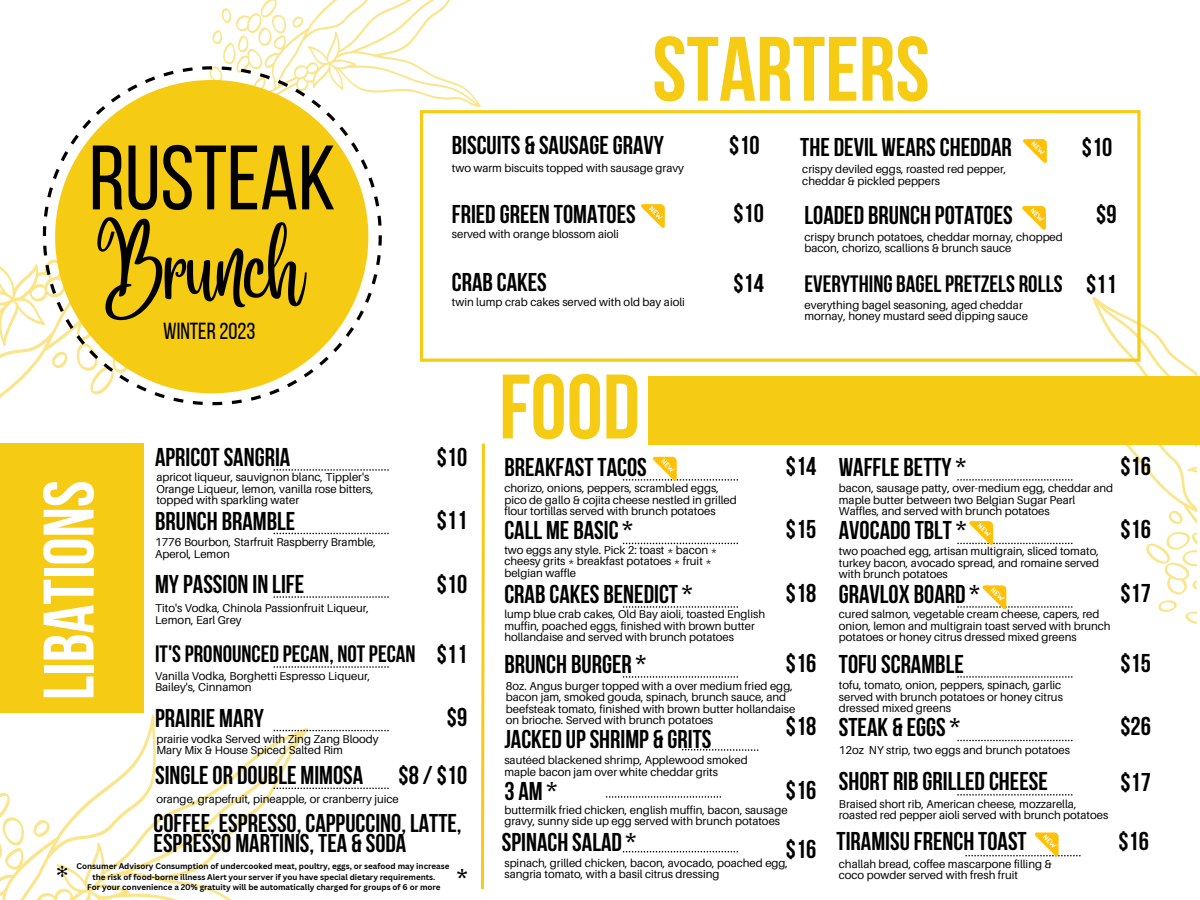
<style>
.page{position:relative;width:1200px;height:900px;background:#fff}
.page>*{position:absolute;margin:0;border:0;box-sizing:border-box;transform-origin:0 0}
.t1{font:700 91.2px "Bebas Neue";color:#f6cb14}
.t2{font:91.2px "Bebas Neue";color:#000}
.t3{font:700 71.2px "Bebas Neue";color:#fff}
.t4{font:68.4px "Angelina";color:#000}
.t5{font:700 25.6px/51.4px "Bebas Neue";color:#000}
.t6{font:24px "New Standard";color:#000}
.t7{font:700 23.6px "Bebas Neue";color:#000}
.t8{font:23.2px "Bebas Neue";color:#000}
.t9{font:11.4px/11.4px "Aileron";color:#000}
.t10{font:700 8px/10.8px "Canva Sans";color:#000;text-align:center}
</style>
<div class="page">
<div style="left:0;top:444px;width:144px;height:269px;background:#f6cb14"></div>
<svg style="left:212px;top:0;width:269px;height:107px"></svg>
<svg style="left:0;top:229px;width:43px;height:169px"></svg>
<svg style="left:43px;top:66px;width:339px;height:339px;fill:#f6cb14"></svg>
<svg style="left:1081px;top:290px;width:116px;height:334px"></svg>
<svg style="left:420px;top:110px;width:720px;height:252px"></svg>
<svg style="left:481px;top:443px;width:4px;height:447px;background:#f8d74e"></svg>
<div style="left:648px;top:377px;width:552px;height:68px;background:#f6cb14"></div>
<svg style="left:623px;top:543px;width:115px;height:1px"></svg>
<svg style="left:623px;top:606px;width:115px;height:2px"></svg>
<svg style="left:957px;top:479px;width:116px;height:2px"></svg>
<svg style="left:623px;top:676px;width:115px;height:2px"></svg>
<svg style="left:682px;top:749px;width:76px;height:2px"></svg>
<svg style="left:957px;top:676px;width:116px;height:2px"></svg>
<svg style="left:957px;top:740px;width:116px;height:1px"></svg>
<svg style="left:0;top:714px;width:316px;height:186px"></svg>
<svg style="left:274px;top:469px;width:115px;height:2px"></svg>
<svg style="left:274px;top:533px;width:115px;height:1px"></svg>
<svg style="left:274px;top:596px;width:115px;height:2px"></svg>
<svg style="left:274px;top:666px;width:115px;height:2px"></svg>
<svg style="left:274px;top:730px;width:115px;height:1px"></svg>
<svg style="left:274px;top:788px;width:115px;height:1px"></svg>
<svg style="left:606px;top:796px;width:115px;height:2px"></svg>
<svg style="left:623px;top:851px;width:115px;height:1px"></svg>
<svg style="left:957px;top:794px;width:116px;height:2px"></svg>
<svg style="left:957px;top:521px;width:116px;height:24px"></svg>
<svg style="left:957px;top:585px;width:116px;height:24px"></svg>
<svg style="left:965px;top:832px;width:116px;height:24px"></svg>
<svg style="left:641px;top:204px;width:24px;height:24px"></svg>
<svg style="left:1022px;top:206px;width:24px;height:24px"></svg>
<svg style="left:623px;top:457px;width:115px;height:24px"></svg>
<svg style="left:1023px;top:139px;width:24px;height:24px"></svg>
<h1 class="t1" style="left:652px;top:32px;width:279px">STARTERS</h1>
<h1 class="t2" style="left:89px;top:141px;width:248px">RUSTEAK</h1>
<h3 class="t5" style="left:729px;top:122px;width:32px">$10</h3>
<h3 class="t5" style="left:452px;top:122px;width:214px">BISCUITS &amp; SAUSAGEGRAVY</h3>
<p class="t9" style="left:452px;top:162px;width:234px">two warm biscuits topped with sausage gravy</p>
<h3 class="t5" style="left:733px;top:190px;width:32px">$10</h3>
<h3 class="t5" style="left:452px;top:191px;width:185px">FRIED GREEN TOMATOES</h3>
<h3 class="t4" style="left:96px;top:254px;width:211px">Brunch</h3>
<p class="t9" style="left:452px;top:228px;width:169px">served with orange blossom aioli</p>
<h3 class="t5" style="left:733px;top:260px;width:32px">$14</h3>
<h3 class="t5" style="left:452px;top:259px;width:97px">CRAB CAKES</h3>
<p class="t9" style="left:452px;top:296px;width:235px">twin lump crab cakes served with old bay aioli</p>
<h3 class="t8" style="left:163px;top:321px;width:94px">WINTER2023</h3>
<h3 class="t5" style="left:800px;top:124px;width:213px">THE DEVIL WEARSCHEDDAR</h3>
<p class="t9" style="left:802px;top:163px;width:206px">crispy deviled eggs, roasted red pepper, cheddar &amp; pickled peppers</p>
<h3 class="t5" style="left:805px;top:192px;width:210px">LOADED BRUNCH POTATOES</h3>
<p class="t9" style="left:805px;top:231px;width:260px">crispy brunch potatoes, cheddar mornay, chopped bacon, chorizo, scallions &amp; brunch sauce</p>
<h3 class="t7" style="left:805px;top:274px;width:260px">EVERYTHING BAGELPRETZELS ROLLS</h3>
<p class="t9" style="left:805px;top:299px;width:225px">everything bagel seasoning, aged cheddar mornay, honey mustard seed dipping sauce</p>
<h3 class="t5" style="left:1082px;top:124px;width:32px">$10</h3>
<h3 class="t5" style="left:1096px;top:191px;width:22px">$9</h3>
<h3 class="t5" style="left:1086px;top:261px;width:32px">$11</h3>
<h2 class="t3" style="left:40px;top:700px;width:221px;rotate:-90deg">LIBATIONS</h2>
<h3 class="t5" style="left:155px;top:434px;width:137px">APRICOT SANGRIA</h3>
<p class="t9" style="left:156px;top:471px;width:219px">apricot liqueur, sauvignon blanc, Tippler's<br>Orange Liqueur, lemon, vanilla rose bitters, topped with sparkling water</p>
<h3 class="t5" style="left:155px;top:498px;width:142px">BRUNCH BRAMBLE</h3>
<p class="t9" style="left:155px;top:536px;width:222px">1776 Bourbon, Starfruit Raspberry Bramble,<br>Aperol, Lemon</p>
<h3 class="t5" style="left:155px;top:561px;width:151px">MYPASSION IN LIFE</h3>
<p class="t9" style="left:155px;top:602px;width:216px">Tito's Vodka, Chinola Passionfruit Liqueur,<br>Lemon, Earl Grey</p>
<h3 class="t7" style="left:155px;top:644px;width:262px">IT'SPRONOUNCED PECAN, NOTPECAN</h3>
<p class="t9" style="left:155px;top:670px;width:217px">Vanilla Vodka, Borghetti Espresso Liqueur,<br>Bailey's, Cinnamon</p>
<h3 class="t5" style="left:437px;top:433px;width:32px">$10</h3>
<h3 class="t5" style="left:437px;top:497px;width:32px">$11</h3>
<h3 class="t5" style="left:437px;top:561px;width:32px">$10</h3>
<h3 class="t5" style="left:437px;top:631px;width:32px">$11</h3>
<h3 class="t5" style="left:155px;top:695px;width:110px">PRAIRIE MARY</h3>
<h3 class="t5" style="left:155px;top:752px;width:210px">SINGLEOR DOUBLE MIMOSA</h3>
<p class="t9" style="left:156px;top:733px;width:224px">prairie vodka Served with Zing Zang Bloody<br>Mary Mix &amp; House Spiced Salted Rim</p>
<h3 class="t5" style="left:447px;top:694px;width:22px">$9</h3>
<h3 class="t5" style="left:399px;top:752px;width:70px">$8/$10</h3>
<p class="t9" style="left:156px;top:793px;width:244px">orange, grapefruit, pineapple, or cranberry juice</p>
<h3 class="t5" style="left:154px;top:816px;width:310px;line-height:19.6px">COFFEE, ESPRESSO, CAPPUCCINO, LATTE,<br>ESPRESSO MARTINIS, TEA &amp; SODA</h3>
<p class="t10" style="left:76px;top:861px;width:375px">Consumer Advisory Consumption of undercooked meat, poultry, eggs, or seafood may increase the risk of food-borne illness Alert your server if you have special dietary requirements.<br>For your convenience a 20% gratuity will be automatically charged for groups of 6 or more</p>
<h3 class="t6" style="left:55px;top:860px;width:15px">*</h3>
<h3 class="t5" style="left:457px;top:855px;width:12px">*</h3>
<h1 class="t1" style="left:499px;top:370px;width:142px">FOOD</h1>
<h3 class="t5" style="left:504px;top:443px;width:144px">BREAKFASTTACOS</h3>
<p class="t9" style="left:504px;top:482px;width:234px">chorizo, onions, peppers, scrambled eggs, pico de gallo &amp; cojita cheese nestled in grilled flour tortillas served with brunch potatoes</p>
<h3 class="t5" style="left:504px;top:507px;width:130px">CALL ME BASIC*</h3>
<p class="t9" style="left:504px;top:544px;width:214px">two eggs any style. Pick 2: toast * bacon * cheesy grits * breakfast potatoes * fruit * belgian waffle</p>
<h3 class="t5" style="left:504px;top:571px;width:189px">CRAB CAKES BENEDICT*</h3>
<p class="t9" style="left:504px;top:608px;width:262px">lump blue crab cakes, Old Bay aioli, toasted English muffin, poached eggs, finished with brown butter hollandaise and served with brunch potatoes</p>
<h3 class="t5" style="left:786px;top:443px;width:32px">$14</h3>
<h3 class="t5" style="left:786px;top:506px;width:32px">$15</h3>
<h3 class="t5" style="left:786px;top:570px;width:32px">$18</h3>
<h3 class="t5" style="left:786px;top:640px;width:32px">$16</h3>
<p class="t9" style="left:506px;top:680px;width:291px">8oz. Angus burger topped with a over medium fried egg, bacon jam, smoked gouda, spinach, brunch sauce, and beefsteak tomato, finished with brown butter hollandaise on brioche. Served with brunch potatoes</p>
<h3 class="t5" style="left:504px;top:640px;width:143px">BRUNCH BURGER *</h3>
<h3 class="t5" style="left:786px;top:703px;width:32px">$18</h3>
<h3 class="t5" style="left:504px;top:716px;width:209px">JACKED UPSHRIMP &amp; GRITS</h3>
<p class="t9" style="left:504px;top:754px;width:245px">sautéed blackened shrimp, Applewood smoked maple bacon jam over white cheddar grits</p>
<h3 class="t5" style="left:786px;top:767px;width:32px">$16</h3>
<p class="t9" style="left:504px;top:804px;width:285px">buttermilk fried chicken, english muffin, bacon, sausage gravy, sunny side up egg served with brunch potatoes</p>
<h3 class="t5" style="left:786px;top:826px;width:32px">$16</h3>
<p class="t9" style="left:504px;top:857px;width:285px">spinach, grilled chicken, bacon, avocado, poached egg, sangria tomato, with a basil citrus dressing</p>
<h3 class="t5" style="left:502px;top:768px;width:136px">3AM*<br>SPINACH SALAD *</h3>
<h3 class="t5" style="left:839px;top:443px;width:129px">WAFFLE BETTY*</h3>
<p class="t9" style="left:839px;top:482px;width:276px">bacon, sausage patty, over-medium egg, cheddar and maple butter between two Belgian Sugar Pearl<br>Waffles, and served with brunch potatoes</p>
<h3 class="t5" style="left:839px;top:507px;width:129px">AVOCADOTBLT*</h3>
<p class="t9" style="left:839px;top:545px;width:262px;text-align:justify">two poached egg, artisan multigrain, sliced tomato, turkey bacon, avocado spread, and romaine served with brunch potatoes</p>
<h3 class="t5" style="left:839px;top:571px;width:142px">GRAVLOX BOARD *</h3>
<p class="t9" style="left:839px;top:608px;width:273px">cured salmon, vegetable cream cheese, capers, red onion, lemon and multigrain toast served with brunch potatoes or honey citrus dressed mixed greens</p>
<h3 class="t5" style="left:839px;top:640px;width:126px">TOFUSCRAMBLE</h3>
<p class="t9" style="left:839px;top:679px;width:226px">tofu, tomato, onion, peppers, spinach, garlic served with brunch potatoes or honey citrus dressed mixed greens</p>
<h3 class="t5" style="left:839px;top:704px;width:122px">STEAK &amp; EGGS*</h3>
<p class="t9" style="left:839px;top:744px;width:233px">12oz NY strip, two eggs and brunch potatoes</p>
<h3 class="t5" style="left:839px;top:758px;width:210px">SHORT RIB GRILLED CHEESE</h3>
<p class="t9" style="left:839px;top:798px;width:271px">Braised short rib, American cheese, mozzarella, roasted red pepper aioli served with brunch potatoes</p>
<h3 class="t5" style="left:1120px;top:443px;width:32px">$16</h3>
<h3 class="t5" style="left:1120px;top:506px;width:32px">$16</h3>
<h3 class="t5" style="left:1120px;top:570px;width:32px">$17</h3>
<h3 class="t5" style="left:1120px;top:640px;width:32px">$15</h3>
<h3 class="t5" style="left:1120px;top:703px;width:32px">$26</h3>
<h3 class="t5" style="left:1120px;top:758px;width:32px">$17</h3>
<h3 class="t5" style="left:837px;top:818px;width:192px">TIRAMISUFRENCH TOAST</h3>
<p class="t9" style="left:839px;top:858px;width:215px">challah bread, coffee mascarpone filling &amp; coco powder served with fresh fruit</p>
<h3 class="t5" style="left:1118px;top:818px;width:32px">$16</h3>
</div>
